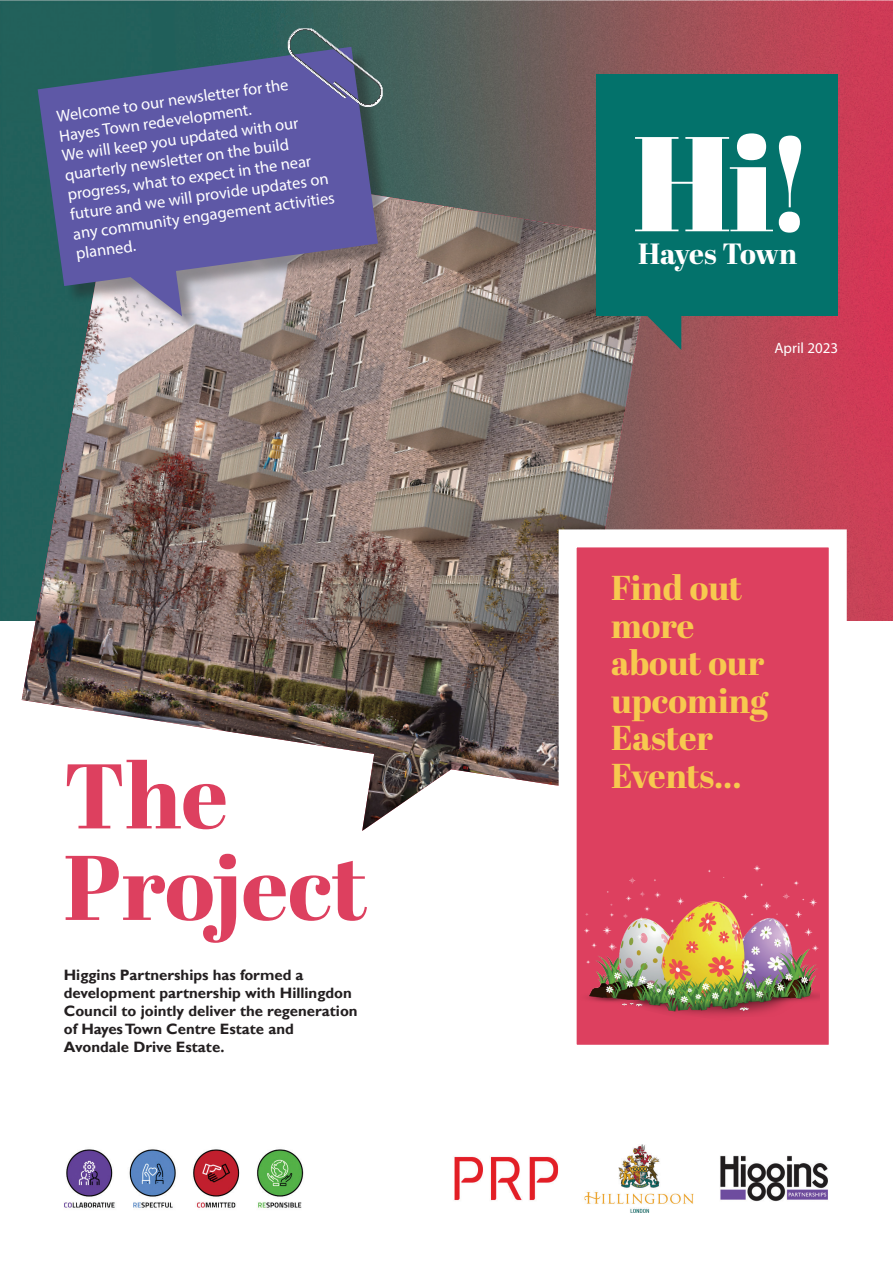
<style>
.page{position:relative;width:893px;height:1263px;background:#fff}
.page>*{position:absolute;margin:0;border:0;box-sizing:border-box;transform-origin:0 0}
.t1{font:900 134.55px "Abril Display";color:#fff}
.t2{font:800 91.5px/91.5px "Abril Display";color:#dd405f}
.t3{font:800 34.5px/37.5px "Abril Display";color:#f7c94f}
.t4{font:800 29.25px "Abril Display";letter-spacing:-.025em;color:#fff}
.t5{font:16.5px/19.8px "Myriad Pro";color:#fff}
.t6{font:700 15px/18px "Gill Sans";color:#231f20}
.t7{font:15px "Myriad Pro";color:#fff}
</style>
<div class="page">
<img style="left:64px;top:1145px;width:764px;height:67px">
<img style="left:0;top:0;width:893px;height:621px">
<img style="left:22px;top:154px;width:632px;height:677px">
<div style="left:40px;top:50px;width:356px;height:284px;background:#231f20;opacity:.4"></div>
<svg style="left:38px;top:47px;width:340px;height:269px;background:#63659b"></svg>
<svg style="left:287px;top:28px;width:92px;height:71px;background:#546283"></svg>
<svg style="left:628px;top:316px;width:53px;height:34px;background:#5f6361"></svg>
<div style="left:597px;top:74px;width:241px;height:242px;background:#03726b"></div>
<div style="left:559px;top:529px;width:288px;height:534px;background:#dd405f;border:18px solid #fff"></div>
<img style="left:584px;top:865px;width:235px;height:151px">
<p class="t5" style="left:55px;top:106px;width:265px;rotate:-8deg">Welcome to our newsletter for the<br>Hayes Town redevelopment.<br>We will keep you updated with our quarterly newsletter on the build progress, what to expect in the near future and we will provide updates on any community engagement activities planned.</p>
<h2 class="t2" style="left:64px;top:756px;width:305px">The<br>Project</h2>
<p class="t6" style="left:64px;top:967px;width:295px">Higgins Partnerships has formed a development partnership with Hillingdon Council to jointly deliver the regeneration of Hayes Town Centre Estate and Avondale Drive Estate.</p>
<h1 class="t1" style="left:634px;top:88px;width:183px">Hi!</h1>
<h3 class="t4" style="left:638px;top:233px;width:160px">Hayes Town</h3>
<p class="t7" style="left:774px;top:339px;width:65px">April 2023</p>
<h3 class="t3" style="left:611px;top:571px;width:158px">Find out more about our upcoming<br>Easter<br>Events...</h3>
</div>
